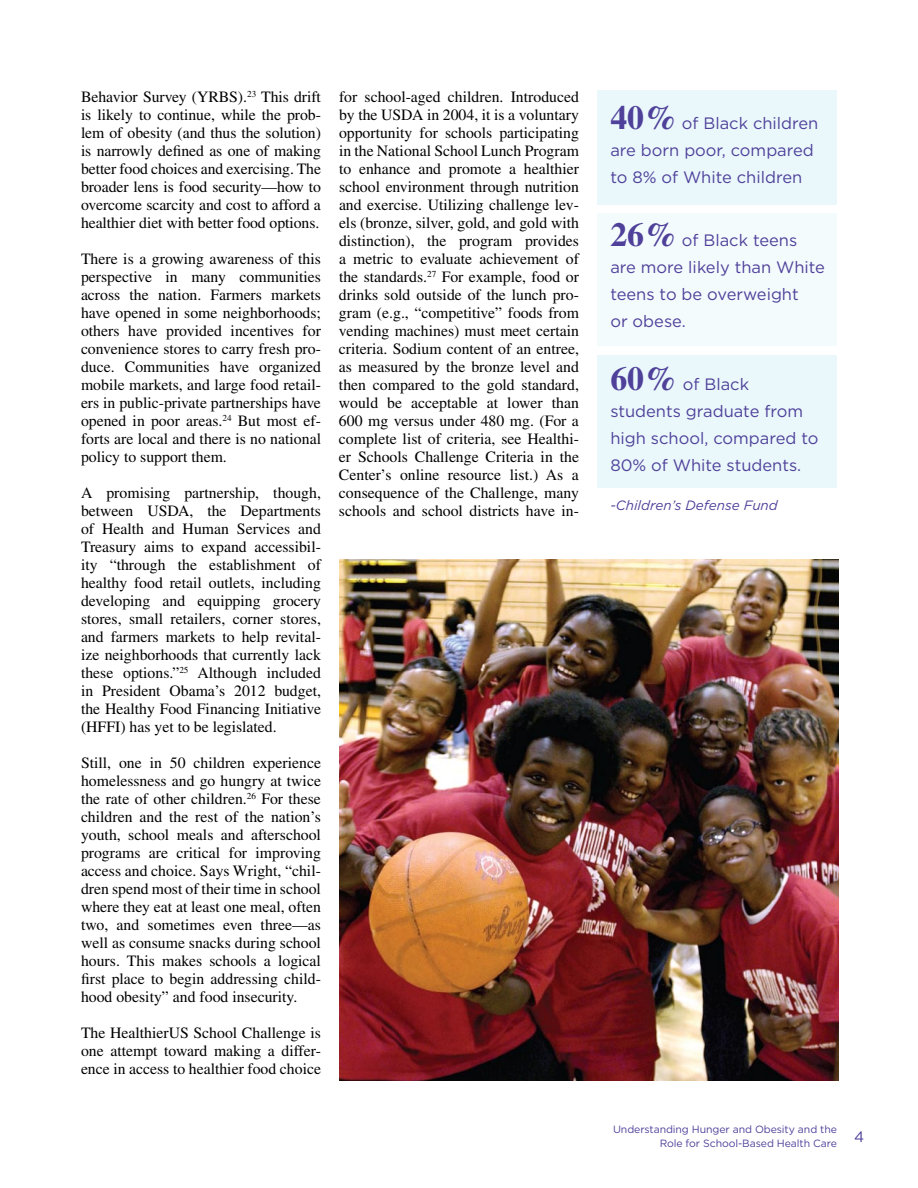
<style>
.page{position:relative;width:918px;height:1188px;background:#fff}
.page>*{position:absolute;margin:0;border:0;box-sizing:border-box;transform-origin:0 0}
.t1{font:16.5px/27px "Gotham";color:#4f419a}
.t2{font:15.75px/18px "Times";color:#000;text-align:justify}
.t3{font:15px "Gotham";color:#4f419a}
.t4{font:italic 13.5px "Gotham";color:#4f419a}
.t5{font:10.5px/13.2px "Gotham";letter-spacing:-.01em;color:#4f419a;text-align:right}
.s1{font-family:"Times";font-weight:700;font-size:33.75px}
</style>
<div class="page">
<div style="left:597px;top:355px;width:240px;height:133px;background:#eaf8fb"></div>
<div style="left:597px;top:213px;width:240px;height:133px;background:#f4fbfd"></div>
<img style="left:339px;top:559px;width:499px;height:522px">
<div style="left:597px;top:90px;width:240px;height:114px;background:#eaf8fb"></div>
<p class="t2" style="left:81px;top:88px;width:242px">Behavior Survey (YRBS).<sup>23</sup> This drift is likely to continue, while the prob&shy;lem of obesity (and thus the solution) is narrowly defined as one of making better food choices and exercising. The broader lens is food security—how to overcome scarcity and cost to afford a healthier diet with better food options.</p>
<p class="t2" style="left:81px;top:250px;width:242px">There is a growing awareness of this perspective in many communities across the nation. Farmers markets have opened in some neighborhoods; others have provided incentives for convenience stores to carry fresh pro&shy;duce. Communities have organized mobile markets, and large food retail&shy;ers in public-private partnerships have opened in poor areas.<sup>24</sup> But most ef&shy;forts are local and there is no national policy to support them.</p>
<p class="t2" style="left:81px;top:484px;width:242px">A promising partnership, though, between USDA, the Departments of Health and Human Services and Treasury aims to expand accessibil&shy;ity “through the establishment of healthy food retail outlets, including developing and equipping grocery stores, small retailers, corner stores, and farmers markets to help revital&shy;ize neighborhoods that currently lack these options.”<sup>25</sup> Although included in President Obama’s 2012 budget, the Healthy Food Financing Initiative (HFFI) has yet to be legislated.</p>
<p class="t2" style="left:81px;top:754px;width:242px">Still, one in 50 children experience homelessness and go hungry at twice the rate of other children.<sup>26</sup> For these children and the rest of the nation’s youth, school meals and afterschool programs are critical for improving access and choice. Says Wright, “chil&shy;dren spend most of their time in school where they eat at least one meal, often two, and sometimes even three—as well as consume snacks during school hours. This makes schools a logical first place to begin addressing child&shy;hood obesity” and food insecurity.</p>
<p class="t2" style="left:81px;top:1024px;width:242px">The HealthierUS School Challenge is one attempt toward making a differ&shy;ence in access to healthier food choice</p>
<p class="t2" style="left:339px;top:88px;width:242px">for school-aged children. Introduced by the USDA in 2004, it is a voluntary opportunity for schools participating in the National School Lunch Program to enhance and promote a healthier school environment through nutrition and exercise. Utilizing challenge lev&shy;els (bronze, silver, gold, and gold with distinction), the program provides a metric to evaluate achievement of the standards.<sup>27</sup> For example, food or drinks sold outside of the lunch pro&shy;gram (e.g., “competitive” foods from vending machines) must meet certain criteria. Sodium content of an entree, as measured by the bronze level and then compared to the gold standard, would be acceptable at lower than 600 mg versus under 480 mg. (For a complete list of criteria, see Healthi&shy;er Schools Challenge Criteria in the Center’s online resource list.) As a consequence of the Challenge, many schools and school districts have in-</p>
<p class="t1" style="left:610px;top:109px;width:210px"><span class="s1">40%</span> of Black children are born poor, compared to 8% of White children</p>
<p class="t1" style="left:610px;top:226px;width:216px"><span class="s1">26%</span> of Black teens are more likely than White teens to be overweight<br>or obese.</p>
<p class="t1" style="left:610px;top:370px;width:210px"><span class="s1">60%</span> of Black students graduate from high school, compared to<br>80% of White students.</p>
<p class="t4" style="left:610px;top:496px;width:169px">-Children’s Defense Fund</p>
<p class="t5" style="left:613px;top:1123px;width:225px">Understanding Hunger and Obesity and the<br>Role for School-Based Health Care</p>
<p class="t3" style="left:854px;top:1127px;width:12px">4</p>
</div>
